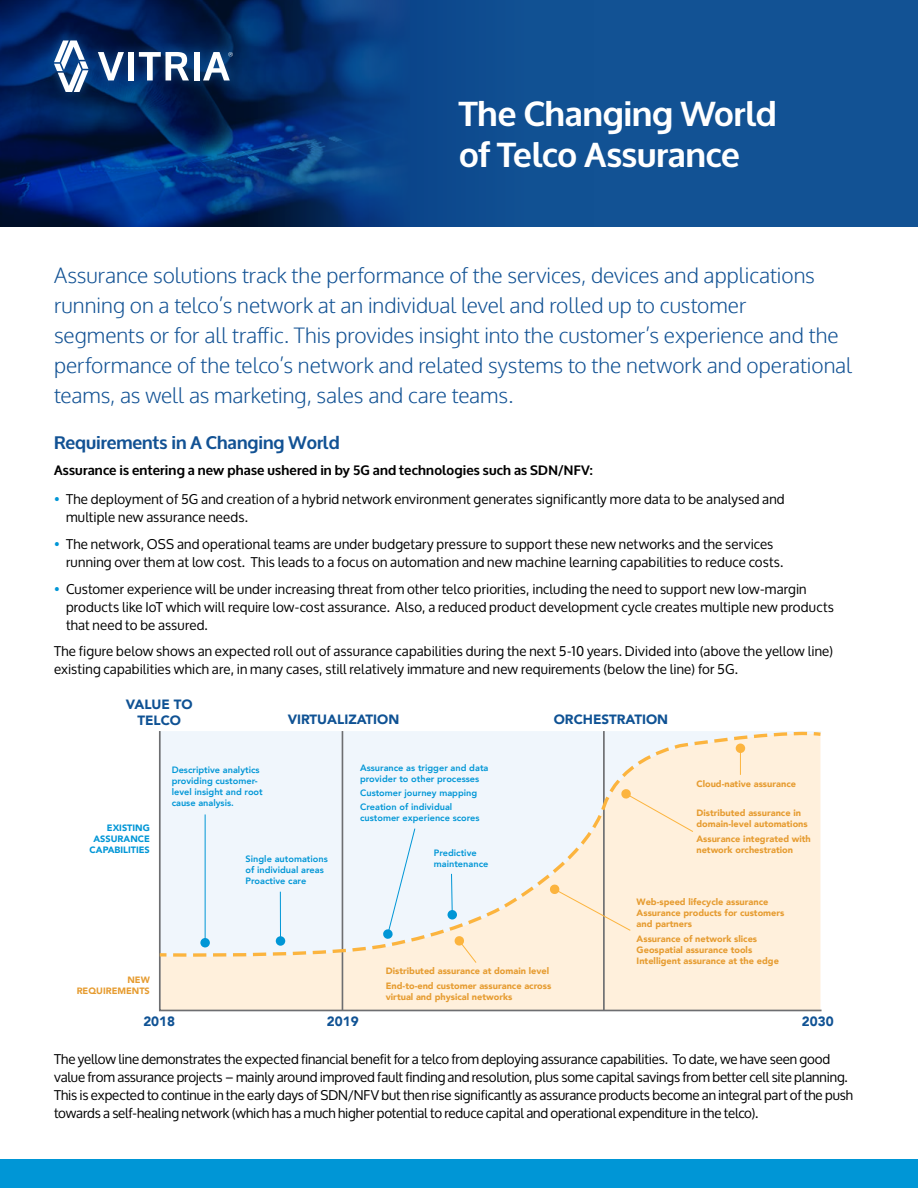
<style>
.page{position:relative;width:918px;height:1188px;background:#fff}
.page>*{position:absolute;margin:0;border:0;box-sizing:border-box;transform-origin:0 0}
.t1{font:700 34.35px/41.1px "Oxygen";color:#fff}
.body{font:300 21px/30px "Oxygen";color:#125294}
.headline{font:700 18px "Oxygen";color:#125294}
.body-2{font:13.5px/18px "Oxygen";letter-spacing:.005em;color:#000}
.body-3{font:700 13.5px "Oxygen";letter-spacing:.015em;color:#000}
.t2{font:900 13.5px/16px "Avenir";color:#0f5294;text-align:center}
.t3{font:900 9.15px/10.9px "Avenir";color:#e69c31}
.t4{font:800 9.15px/10.9px "Avenir";color:#0096d6}
.t5{font:900 9.15px/10.9px "Avenir";color:#0096d6;text-align:right}
.s1{color:#0096d6}
</style>
<div class="page">
<div style="left:0;top:0;width:918px;height:227px;background:#125294"></div>
<svg style="left:0;top:0;width:437px;height:227px"></svg>
<svg style="left:159px;top:731px;width:663px;height:281px;background:#f8ebda"></svg>
<hr style="left:342px;top:731px;width:1px;height:279px;background:#6d6e71">
<hr style="left:603px;top:731px;width:2px;height:280px;background:#6d6e71">
<svg style="left:159px;top:951px;width:11px;height:7px"></svg>
<svg style="left:170px;top:731px;width:644px;height:227px"></svg>
<svg style="left:810px;top:731px;width:12px;height:7px"></svg>
<hr style="left:205px;top:814px;width:1px;height:129px;background:#0096d6">
<div style="left:200px;top:938px;width:10px;height:9px;background:#0096d6;border-radius:50%"></div>
<hr style="left:280px;top:892px;width:1px;height:49px;background:#0096d6">
<div style="left:276px;top:936px;width:9px;height:10px;background:#0096d6;border-radius:50%"></div>
<svg style="left:454px;top:936px;width:23px;height:28px"></svg>
<svg style="left:451px;top:873px;width:2px;height:37px"></svg>
<svg style="left:447px;top:910px;width:10px;height:10px"></svg>
<svg style="left:383px;top:828px;width:33px;height:111px"></svg>
<svg style="left:549px;top:884px;width:82px;height:48px;background:#fbebd3"></svg>
<div style="left:621px;top:788px;width:73px;height:45px;background:#fff0dc"></div>
<svg style="left:740px;top:753px;width:1px;height:22px"></svg>
<div style="left:736px;top:744px;width:9px;height:9px;background:#fcb43e;border-radius:50%"></div>
<svg style="left:45px;top:31px;width:197px;height:70px;background:#012356"></svg>
<svg style="left:98px;top:52px;width:26px;height:28px"></svg>
<div style="left:128px;top:52px;width:6px;height:28px;background:#fff"></div>
<svg style="left:139px;top:52px;width:50px;height:28px"></svg>
<div style="left:194px;top:52px;width:6px;height:28px;background:#fff"></div>
<svg style="left:54px;top:40px;width:34px;height:52px;background:#7992b2"></svg>
<svg style="left:203px;top:52px;width:30px;height:28px"></svg>
<div style="left:0;top:1160px;width:918px;height:28px;background:#0096d6"></div>
<p class="t1" style="left:459px;top:94px;width:319px">The Changing World of Telco Assurance</p>
<p class="body" style="left:54px;top:261px;width:800px">Assurance solutions track the performance of the services, devices and applications running on a telco’s network at an individual level and rolled up to customer<br>segments or for all traffic. This provides insight into the customer’s experience and the performance of the telco’s network and related systems to the network and operational teams, as well as marketing, sales and care teams.</p>
<p class="headline" style="left:54px;top:431px;width:287px">Requirements in A Changing World</p>
<p class="body-3" style="left:54px;top:462px;width:540px">Assurance is entering a new phase ushered in by 5G and technologies such as SDN/NFV:</p>
<p class="body-2" style="left:66px;top:491px;width:720px;text-indent:-12px"><span class="s1">•</span> The deployment of 5G and creation of a hybrid network environment generates significantly more data to be analysed and multiple new assurance needs.</p>
<p class="body-2" style="left:66px;top:535px;width:719px;text-indent:-12px"><span class="s1">•</span> The network, OSS and operational teams are under budgetary pressure to support these new networks and the services running over them at low cost. This leads to a focus on automation and new machine learning capabilities to reduce costs.</p>
<p class="body-2" style="left:66px;top:580px;width:769px;text-indent:-12px"><span class="s1">•</span> Customer experience will be under increasing threat from other telco priorities, including the need to support new low-margin products like IoT which will require low-cost assurance. Also, a reduced product development cycle creates multiple new products that need to be assured.</p>
<p class="body-2" style="left:54px;top:643px;width:781px">The figure below shows an expected roll out of assurance capabilities during the next 5-10 years. Divided into (above the yellow line) existing capabilities which are, in many cases, still relatively immature and new requirements (below the line) for 5G.</p>
<p class="t2" style="left:126px;top:696px;width:69px">VALUE TO<br>TELCO</p>
<p class="t2" style="left:288px;top:711px;width:113px">VIRTUALIZATION</p>
<p class="t2" style="left:554px;top:711px;width:116px">ORCHESTRATION</p>
<p class="t5" style="left:90px;top:822px;width:62px">EXISTING<br>ASSURANCE<br>CAPABILITIES</p>
<p class="t4" style="left:172px;top:764px;width:93px">Descriptive analytics providing customer&shy;level insight and root cause analysis.</p>
<p class="t4" style="left:360px;top:762px;width:130px">Assurance as trigger and data provider to other processes</p>
<p class="t4" style="left:360px;top:786px;width:119px;line-height:14.4px">Customer journey mapping<br>Creation of individual</p>
<p class="t4" style="left:360px;top:813px;width:121px">customer experience scores</p>
<p class="t4" style="left:246px;top:853px;width:84px">Single automations of individual areas<br>Proactive care</p>
<p class="t4" style="left:434px;top:848px;width:56px">Predictive maintenance</p>
<p class="t3" style="left:696px;top:778px;width:101px">Cloud-native assurance</p>
<p class="t3" style="left:696px;top:807px;width:113px">Distributed assurance in domain-level automations</p>
<p class="t3" style="left:696px;top:833px;width:116px">Assurance integrated with network orchestration</p>
<p class="t3" style="left:77px;top:974px;width:75px;text-align:right">NEW<br>REQUIREMENTS</p>
<p class="t3" style="left:386px;top:964px;width:167px;line-height:14.4px">Distributed assurance at domain level<br>End-to-end customer assurance across</p>
<p class="t3" style="left:386px;top:991px;width:128px">virtual and physical networks</p>
<p class="t3" style="left:637px;top:896px;width:149px">Web-speed lifecycle assurance<br>Assurance products for customers and partners</p>
<p class="t3" style="left:637px;top:933px;width:144px">Assurance of network slices<br>Geospatial assurance tools<br>Intelligent assurance at the edge</p>
<p class="t2" style="left:143px;top:1013px;width:33px">2018</p>
<p class="t2" style="left:327px;top:1013px;width:33px">2019</p>
<p class="t2" style="left:802px;top:1013px;width:33px">2030</p>
<p class="body-2" style="left:54px;top:1050px;width:801px">The yellow line demonstrates the expected financial benefit for a telco from deploying assurance capabilities. To date, we have seen good value from assurance projects – mainly around improved fault finding and resolution, plus some capital savings from better cell site planning.<br>This is expected to continue in the early days of SDN/NFV but then rise significantly as assurance products become an integral part of the push towards a self-healing network (which has a much higher potential to reduce capital and operational expenditure in the telco).</p>
</div>
